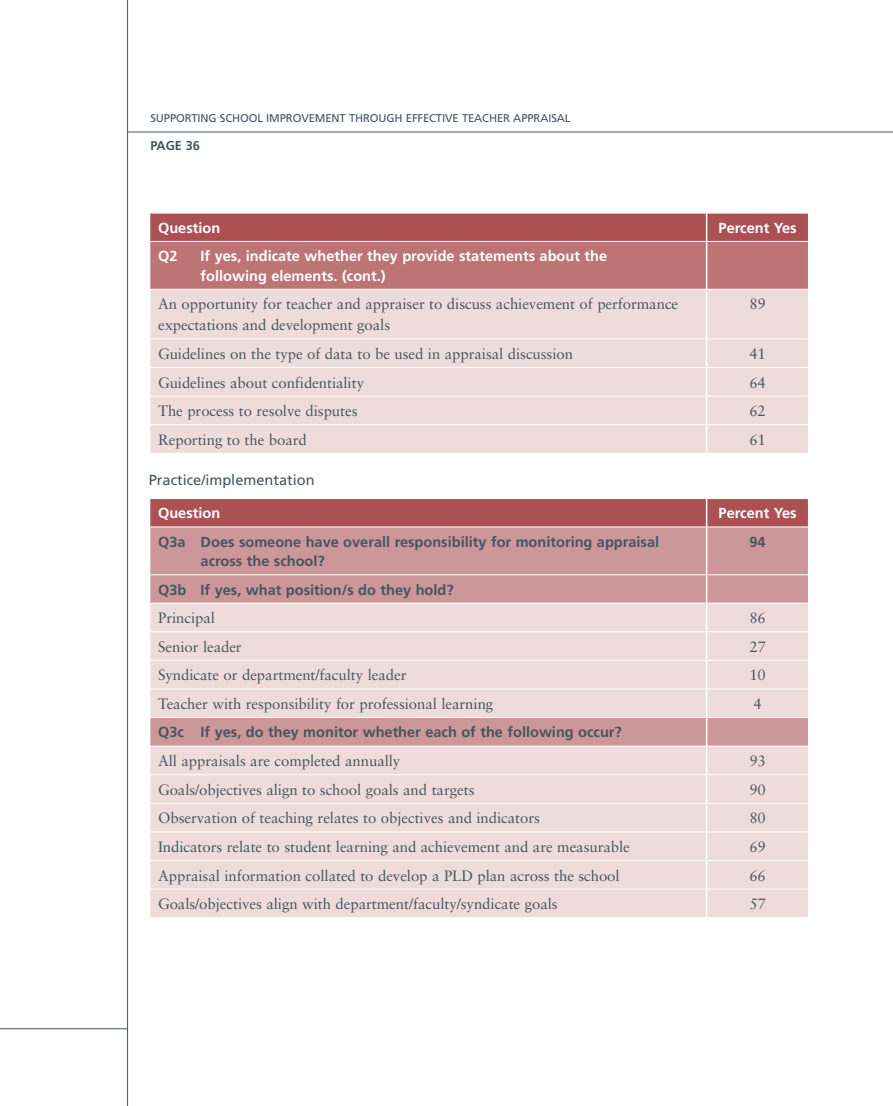
<style>
.page{position:relative;width:893px;height:1106px;background:#fff}
.page>*{position:absolute;margin:0;border:0;box-sizing:border-box;transform-origin:0 0}
.t1{font:15px/21px "Sabon";letter-spacing:-.005em;color:#455560}
.t2{font:700 14.55px/19.5px "Frutiger";color:#455560}
.t3{font:700 14.55px/19.5px "Frutiger";color:#fff}
.t4{font:14.55px "Frutiger";color:#455560}
.t5{font:700 12.75px "Frutiger";color:#455560}
.t6{font:11.25px "Frutiger";letter-spacing:-.01em;color:#455560}
</style>
<div class="page">
<div style="left:150px;top:290px;width:658px;height:163px;background:#eedcdd"></div>
<svg style="left:149px;top:213px;width:660px;height:76px;background:#b76a6b"></svg>
<hr style="left:150px;top:241px;width:557px;height:1px;background:#fff">
<hr style="left:707px;top:241px;width:101px;height:1px;background:#fff">
<hr style="left:706px;top:242px;width:1px;height:47px;background:#fff">
<hr style="left:149px;top:241px;width:1px;height:48px;background:#fff">
<hr style="left:808px;top:241px;width:1px;height:48px;background:#fff">
<hr style="left:706px;top:289px;width:1px;height:49px;background:#fff">
<hr style="left:150px;top:338px;width:557px;height:1px;background:#fff">
<hr style="left:707px;top:338px;width:101px;height:1px;background:#fff">
<hr style="left:150px;top:367px;width:557px;height:1px;background:#fff">
<hr style="left:707px;top:367px;width:101px;height:1px;background:#fff">
<hr style="left:150px;top:396px;width:557px;height:1px;background:#fff">
<hr style="left:707px;top:396px;width:101px;height:1px;background:#fff">
<hr style="left:150px;top:424px;width:557px;height:1px;background:#fff">
<hr style="left:707px;top:424px;width:101px;height:1px;background:#fff">
<svg style="left:706px;top:339px;width:1px;height:114px"></svg>
<div style="left:150px;top:527px;width:658px;height:75px;background:#cc9798"></div>
<svg style="left:150px;top:603px;width:658px;height:314px;background:#ebd6d7"></svg>
<hr style="left:150px;top:774px;width:556px;height:1px;background:#fff">
<hr style="left:707px;top:774px;width:101px;height:1px;background:#fff">
<hr style="left:150px;top:803px;width:556px;height:1px;background:#fff">
<hr style="left:707px;top:803px;width:101px;height:1px;background:#fff">
<hr style="left:150px;top:831px;width:556px;height:1px;background:#fff">
<hr style="left:707px;top:831px;width:101px;height:1px;background:#fff">
<hr style="left:150px;top:860px;width:556px;height:1px;background:#fff">
<hr style="left:707px;top:860px;width:101px;height:1px;background:#fff">
<hr style="left:150px;top:888px;width:556px;height:1px;background:#fff">
<hr style="left:707px;top:888px;width:101px;height:1px;background:#fff">
<svg style="left:150px;top:498px;width:658px;height:28px;background:#ae585a"></svg>
<hr style="left:706px;top:527px;width:1px;height:47px;background:#fff">
<hr style="left:150px;top:574px;width:557px;height:1px;background:#fff">
<hr style="left:707px;top:574px;width:101px;height:1px;background:#fff">
<hr style="left:150px;top:717px;width:556px;height:1px;background:#fff">
<hr style="left:707px;top:717px;width:101px;height:1px;background:#fff">
<hr style="left:150px;top:745px;width:556px;height:1px;background:#fff">
<hr style="left:707px;top:745px;width:101px;height:1px;background:#fff">
<hr style="left:150px;top:631px;width:557px;height:1px;background:#fff">
<hr style="left:707px;top:631px;width:101px;height:1px;background:#fff">
<hr style="left:150px;top:660px;width:557px;height:1px;background:#fff">
<hr style="left:707px;top:660px;width:101px;height:1px;background:#fff">
<hr style="left:150px;top:688px;width:557px;height:1px;background:#fff">
<hr style="left:707px;top:688px;width:101px;height:1px;background:#fff">
<svg style="left:706px;top:575px;width:1px;height:342px"></svg>
<hr style="left:127px;top:0;width:1px;height:1106px;background:#455560">
<hr style="left:128px;top:132px;width:765px;height:1px;background:#455560">
<hr style="left:0;top:1028px;width:128px;height:1px;background:#455560">
<p class="t6" style="left:150px;top:111px;width:41px">SUPPORTIN</p>
<p class="t6" style="left:208px;top:111px;width:66px">G SCHOOL IMPR</p>
<p class="t6" style="left:293px;top:111px;width:25px">OVEMENT</p>
<p class="t6" style="left:349px;top:111px;width:64px">THROUGH EFFECTI</p>
<p class="t6" style="left:445px;top:111px;width:45px">VE TEACHER</p>
<p class="t6" style="left:513px;top:111px;width:56px">APPRAISAL</p>
<p class="t5" style="left:150px;top:138px;width:51px">Page 36</p>
<p class="t3" style="left:158px;top:218px;width:64px">Question</p>
<p class="t3" style="left:719px;top:218px;width:80px">Percent Yes</p>
<p class="t3" style="left:201px;top:246px;width:408px;text-indent:-43px">Q2 If yes, indicate whether they provide statements about the following elements. (cont.)</p>
<p class="t1" style="left:158px;top:293px;width:522px">An opportunity for teacher and appraiser to discuss achievement of performance expectations and development goals</p>
<p class="t1" style="left:749px;top:293px;width:18px">89</p>
<p class="t1" style="left:158px;top:343px;width:416px">Guidelines on the type of data to be used in appraisal discussion</p>
<p class="t1" style="left:749px;top:343px;width:18px">41</p>
<p class="t1" style="left:158px;top:372px;width:208px">Guidelines about confidentiality</p>
<p class="t1" style="left:749px;top:372px;width:18px">64</p>
<p class="t1" style="left:158px;top:400px;width:201px">The process to resolve disputes</p>
<p class="t1" style="left:749px;top:400px;width:18px">62</p>
<p class="t1" style="left:158px;top:429px;width:150px">Reporting to the board</p>
<p class="t1" style="left:749px;top:429px;width:18px">61</p>
<p class="t4" style="left:149px;top:471px;width:167px">PRACTICE/IMPLEMENTATION</p>
<p class="t3" style="left:158px;top:503px;width:64px">Question</p>
<p class="t3" style="left:719px;top:503px;width:80px">Percent Yes</p>
<p class="t2" style="left:201px;top:532px;width:460px;text-indent:-43px">Q3a Does someone have overall responsibility for monitoring appraisal across the school?</p>
<p class="t2" style="left:750px;top:532px;width:18px">94</p>
<p class="t2" style="left:158px;top:579px;width:297px">Q3b If yes, what position/s do they hold?</p>
<p class="t1" style="left:158px;top:607px;width:58px">Principal</p>
<p class="t1" style="left:749px;top:607px;width:18px">86</p>
<p class="t1" style="left:158px;top:636px;width:85px">Senior leader</p>
<p class="t1" style="left:749px;top:636px;width:18px">27</p>
<p class="t1" style="left:158px;top:664px;width:250px">Syndicate or department/faculty leader</p>
<p class="t1" style="left:749px;top:664px;width:18px">10</p>
<p class="t1" style="left:158px;top:693px;width:337px">Teacher with responsibility for professional learning</p>
<p class="t1" style="left:753px;top:693px;width:10px">4</p>
<p class="t2" style="left:158px;top:722px;width:465px">Q3c If yes, do they monitor whether each of the following occur?</p>
<p class="t1" style="left:158px;top:750px;width:244px">All appraisals are completed annually</p>
<p class="t1" style="left:749px;top:750px;width:18px">93</p>
<p class="t1" style="left:158px;top:779px;width:318px">Goals/objectives align to school goals and targets</p>
<p class="t1" style="left:749px;top:779px;width:18px">90</p>
<p class="t1" style="left:158px;top:807px;width:383px">Observation of teaching relates to objectives and indicators</p>
<p class="t1" style="left:749px;top:807px;width:18px">80</p>
<p class="t1" style="left:158px;top:836px;width:473px">Indicators relate to student learning and achievement and are measurable</p>
<p class="t1" style="left:749px;top:836px;width:18px">69</p>
<p class="t1" style="left:158px;top:864px;width:463px">Appraisal information collated to develop a PLD plan across the school</p>
<p class="t1" style="left:749px;top:864px;width:18px">66</p>
<p class="t1" style="left:158px;top:893px;width:401px">Goals/objectives align with department/faculty/syndicate goals</p>
<p class="t1" style="left:749px;top:893px;width:18px">57</p>
</div>
